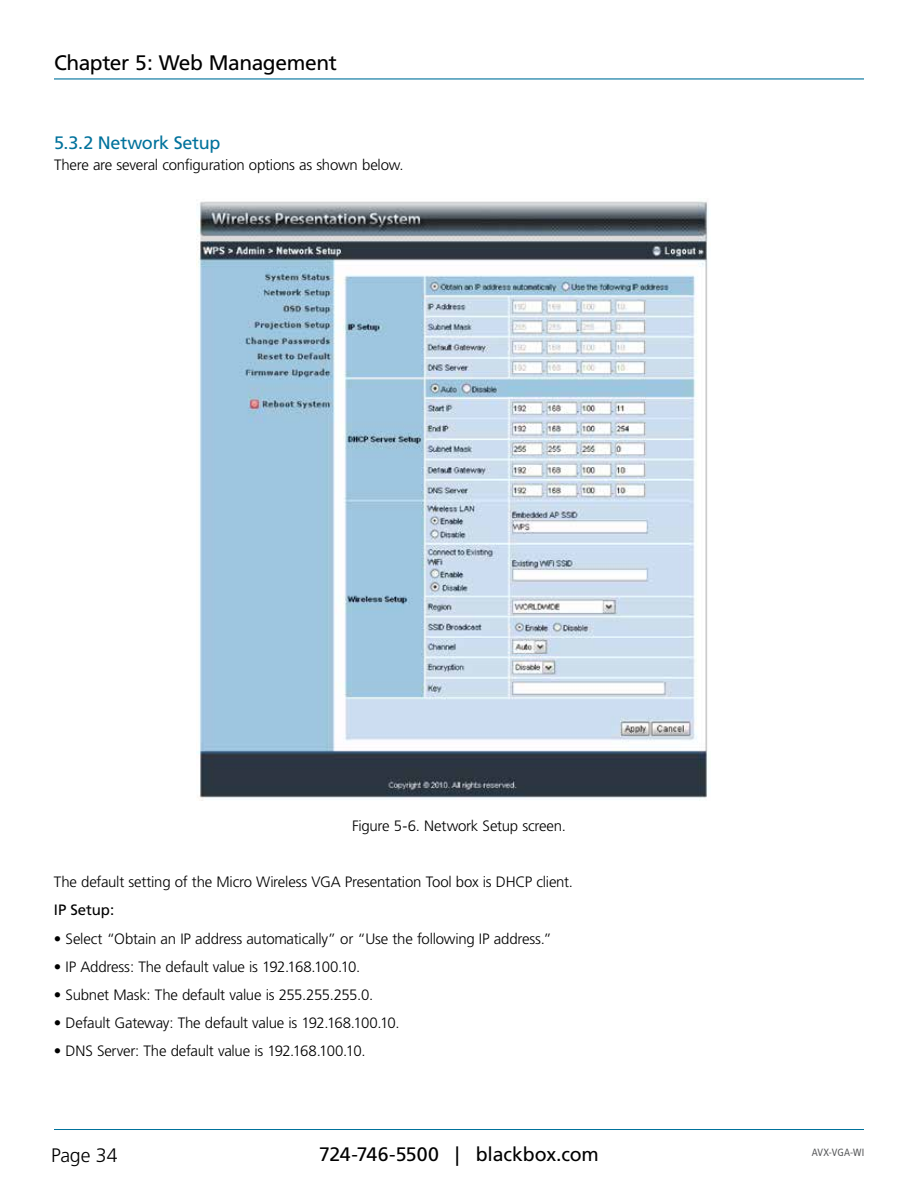
<style>
.page{position:relative;width:918px;height:1188px;background:#fff}
.page>*{position:absolute;margin:0;border:0;box-sizing:border-box;transform-origin:0 0}
.t1{font:21px "Frutiger";letter-spacing:-.02em;color:#000}
.t2{font:19.5px "Frutiger";letter-spacing:-.005em;color:#000}
.t3{font:300 19.5px "Frutiger";letter-spacing:-.005em;color:#000}
.t4{font:18px "Frutiger";letter-spacing:-.015em;color:#00729c}
.t5{font:300 15px "Frutiger";letter-spacing:-.015em;color:#000}
.t6{font:15px "Frutiger";letter-spacing:-.005em;color:#000}
.t7{font:condensed 10.5px "Frutiger";letter-spacing:.01em;color:#58595b}
</style>
<div class="page">
<hr style="left:54px;top:1129px;width:810px;height:1px;background:#00729c">
<hr style="left:54px;top:78px;width:810px;height:2px;background:#00729c">
<img style="left:197px;top:201px;width:512px;height:597px">
<h1 class="t1" style="left:54px;top:50px;width:284px">Chapter 5: Web Management</h1>
<p class="t4" style="left:54px;top:132px;width:168px">5.3.2 Network Setup</p>
<p class="t5" style="left:54px;top:156px;width:351px">There are several configuration options as shown below.</p>
<p class="t5" style="left:352px;top:817px;width:215px">Figure 5-6. Network Setup screen.</p>
<p class="t5" style="left:54px;top:874px;width:521px">The default setting of the Micro Wireless VGA Presentation Tool box is DHCP client.</p>
<p class="t6" style="left:54px;top:901px;width:62px">IP Setup:</p>
<p class="t5" style="left:54px;top:930px;width:499px">• Select “Obtain an IP address automatically” or “Use the following IP address.”</p>
<p class="t5" style="left:54px;top:958px;width:308px">• IP Address: The default value is 192.168.100.10.</p>
<p class="t5" style="left:54px;top:986px;width:321px">• Subnet Mask: The default value is 255.255.255.0.</p>
<p class="t5" style="left:54px;top:1014px;width:347px">• Default Gateway: The default value is 192.168.100.10.</p>
<p class="t5" style="left:54px;top:1042px;width:313px">• DNS Server: The default value is 192.168.100.10.</p>
<h2 class="t3" style="left:51px;top:1144px;width:68px">Page 34</h2>
<h2 class="t2" style="left:319px;top:1143px;width:281px">724-746-5500 | blackbox.com</h2>
<p class="t7" style="left:812px;top:1147px;width:54px">AVX-VGA-WI</p>
</div>
